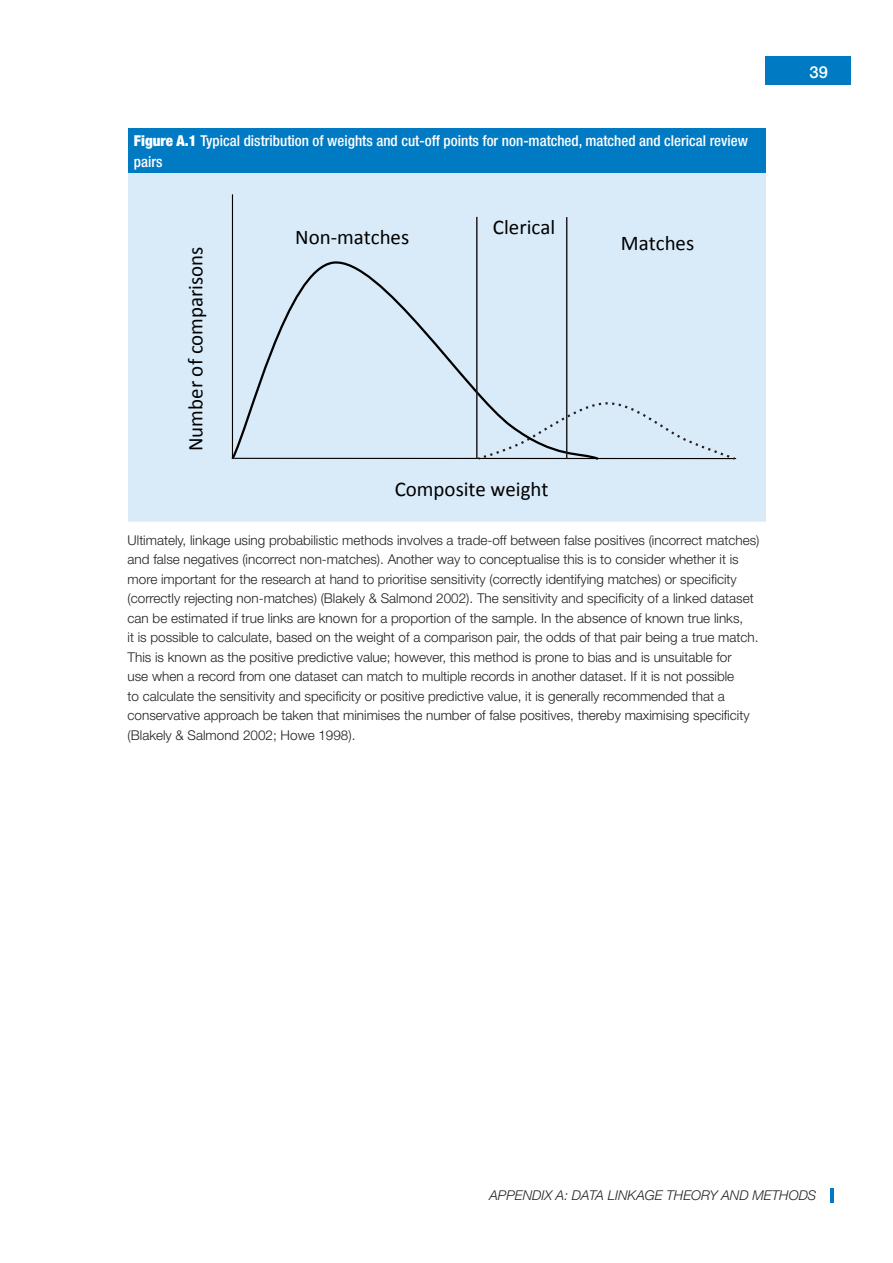
<style>
.page{position:relative;width:893px;height:1263px;background:#fff}
.page>*{position:absolute;margin:0;border:0;box-sizing:border-box;transform-origin:0 0}
.t1{font:21px "Calibri";color:#000001}
.t2{font:500 16.5px "Helvetica Neue LT";color:#fff}
.Table_H1{font:500 condensed 15px/21px "Helvetica Neue LT";color:#fff}
.body{font:300 13.5px/19.5px "Helvetica Neue LT";color:#231f20}
.t3{font:italic 300 13.5px "Helvetica Neue LT";color:#231f20}
.s1{font-weight:900}
</style>
<div class="page">
<div style="left:765px;top:56px;width:85px;height:29px;background:#007ac2"></div>
<hr style="left:830px;top:1188px;width:3px;height:14px;background:#007ac2">
<div style="left:128px;top:128px;width:637px;height:45px;background:#007ac2"></div>
<div style="left:128px;top:173px;width:637px;height:349px;background:#d9ebf8"></div>
<hr style="left:232px;top:194px;width:1px;height:265px;background:#000001">
<svg style="left:231px;top:255px;width:337px;height:205px"></svg>
<svg style="left:476px;top:400px;width:261px;height:60px"></svg>
<hr style="left:476px;top:217px;width:2px;height:242px;background:#231f20">
<hr style="left:566px;top:217px;width:1px;height:242px;background:#231f20">
<p class="Table_H1" style="left:134px;top:130px;width:616px"><span class="s1">Figure A.1</span> Typical distribution of weights and cut-off points for non-matched, matched and clerical review pairs</p>
<p class="t1" style="left:182px;top:451px;width:206px;rotate:-90deg">Number of comparisons</p>
<p class="t1" style="left:493px;top:214px;width:64px">Clerical</p>
<p class="t1" style="left:295px;top:224px;width:116px">Non-matches</p>
<p class="t1" style="left:621px;top:230px;width:75px">Matches</p>
<p class="t1" style="left:395px;top:476px;width:155px">Composite weight</p>
<p class="body" style="left:128px;top:530px;width:633px">Ultimately, linkage using probabilistic methods involves a trade-off between false positives (incorrect matches) and false negatives (incorrect non-matches). Another way to conceptualise this is to consider whether it is more important for the research at hand to prioritise sensitivity (correctly identifying matches) or specificity (correctly rejecting non-matches) (Blakely &amp; Salmond 2002). The sensitivity and specificity of a linked dataset can be estimated if true links are known for a proportion of the sample. In the absence of known true links,<br>it is possible to calculate, based on the weight of a comparison pair, the odds of that pair being a true match.<br>This is known as the positive predictive value; however, this method is prone to bias and is unsuitable for<br>use when a record from one dataset can match to multiple records in another dataset. If it is not possible<br>to calculate the sensitivity and specificity or positive predictive value, it is generally recommended that a conservative approach be taken that minimises the number of false positives, thereby maximising specificity (Blakely &amp; Salmond 2002; Howe 1998).</p>
<p class="t2" style="left:810px;top:62px;width:20px">39</p>
<p class="t3" style="left:489px;top:1187px;width:328px">APPENDIX A: DATA LINKAGE THEORY AND METHODS</p>
</div>
